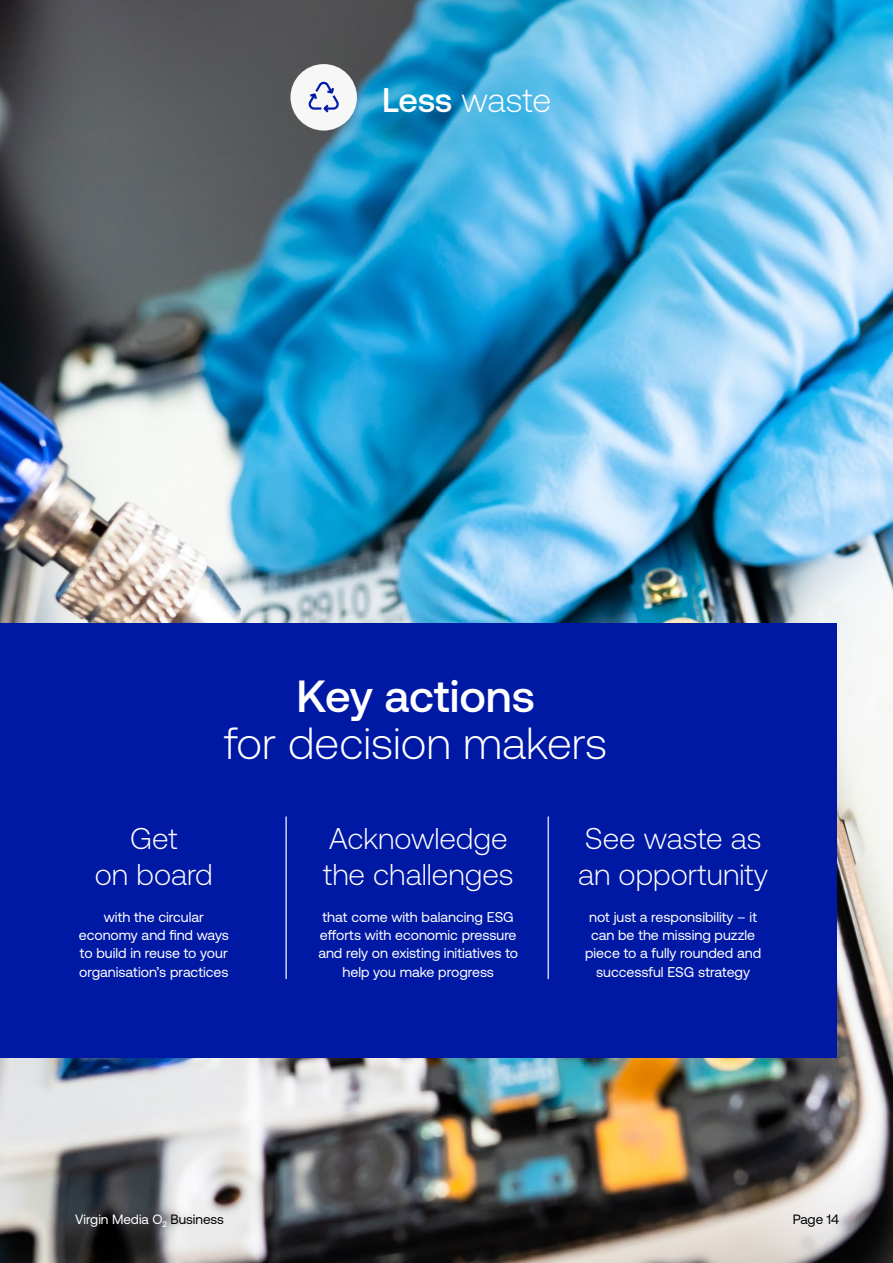
<style>
.page{position:relative;width:893px;height:1263px;background:#fff}
.page>*{position:absolute;margin:0;border:0;box-sizing:border-box;transform-origin:0 0}
.t1{font:300 45px "Aeonik Pro";color:#fff}
.t2{font:500 45px "Aeonik Pro";color:#fff}
.t3{font:300 34.2px "Aeonik Pro";letter-spacing:-.01em;color:#fff}
.t4{font:300 30px/36px "Aeonik Pro";color:#fff}
.t5{font:14.25px/18.3px "Aeonik Pro";color:#fff;text-align:center}
.t6{font:13.5px "Aeonik Pro";color:#fff}
.t7{font:13.5px "Aeonik Pro";color:#000}
.s1{font-weight:500}
.s2{color:#000}
</style>
<div class="page">
<img style="left:0;top:0;width:893px;height:1263px">
<div style="left:290px;top:64px;width:67px;height:67px;background:#f7f7f7;border-radius:50%"></div>
<svg style="left:308px;top:81px;width:31px;height:32px"></svg>
<div style="left:0;top:623px;width:836px;height:435px;background:#0019a5"></div>
<hr style="left:285px;top:816px;width:2px;height:163px;background:#fff">
<hr style="left:548px;top:816px;width:1px;height:163px;background:#fff">
<h2 class="t3" style="left:382px;top:82px;width:171px"><span class="s1">Less</span> waste</h2>
<h1 class="t2" style="left:296px;top:672px;width:240px">Key actions</h1>
<h1 class="t1" style="left:224px;top:718px;width:385px">for decision makers</h1>
<h3 class="t4" style="left:95px;top:821px;width:119px;text-align:center">Get<br>on board</h3>
<h3 class="t4" style="left:323px;top:821px;width:192px">Acknowledge the challenges</h3>
<h3 class="t4" style="left:578px;top:821px;width:192px">See waste as an opportunity</h3>
<p class="t5" style="left:79px;top:908px;width:152px">with the circular economy and find ways to build in reuse to your organisation’s practices</p>
<p class="t5" style="left:318px;top:908px;width:201px">that come with balancing ESG efforts with economic pressure and rely on existing initiatives to help you make progress</p>
<p class="t5" style="left:585px;top:908px;width:178px">not just a responsibility – it can be the missing puzzle piece to a fully rounded and successful ESG strategy</p>
<p class="t6" style="left:75px;top:1212px;width:150px">Virgin Media O<sub>2</sub> <span class="s2">Business</span></p>
<p class="t7" style="left:793px;top:1212px;width:48px">Page 14</p>
</div>
